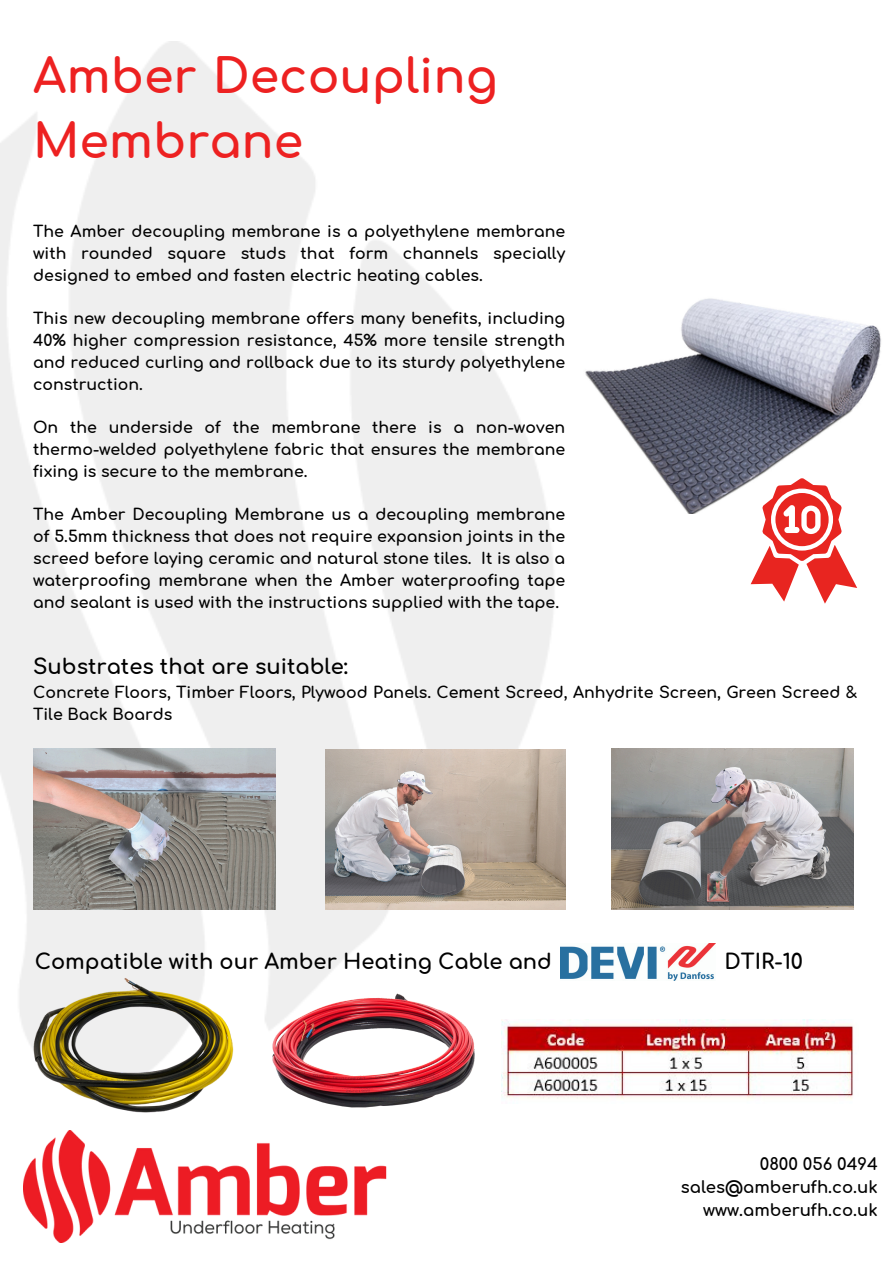
<style>
.page{position:relative;width:894px;height:1264px;background:#fff}
.page>*{position:absolute;margin:0;border:0;box-sizing:border-box;transform-origin:0 0}
.t1{font:700 47.25px/65.2px "Comfortaa";color:#ed2121}
.t2{font:700 21px "Comfortaa";color:#000}
.t3{font:700 16.5px "Comfortaa";color:#000}
.t4{font:700 15.75px/21.8px "Comfortaa";color:#000;text-align:justify}
</style>
<div class="page">
<img style="left:0;top:42px;width:566px;height:947px">
<img style="left:24px;top:1130px;width:363px;height:112px">
<img style="left:585px;top:298px;width:296px;height:215px">
<img style="left:33px;top:748px;width:242px;height:161px">
<img style="left:325px;top:749px;width:240px;height:160px">
<img style="left:611px;top:748px;width:242px;height:161px">
<img style="left:501px;top:1019px;width:353px;height:80px">
<img style="left:3px;top:934px;width:262px;height:179px">
<img style="left:560px;top:943px;width:155px;height:37px">
<img style="left:265px;top:989px;width:210px;height:119px">
<svg style="left:750px;top:478px;width:107px;height:125px"></svg>
<p class="t1" style="left:33px;top:45px;width:466px">Amber Decoupling<br>Membrane</p>
<p class="t4" style="left:33px;top:221px;width:533px">The Amber decoupling membrane is a polyethylene membrane with rounded square studs that form channels specially designed to embed and fasten electric heating cables.</p>
<p class="t4" style="left:33px;top:308px;width:533px">This new decoupling membrane offers many benefits, including 40% higher compression resistance, 45% more tensile strength and reduced curling and rollback due to its sturdy polyethylene construction.</p>
<p class="t4" style="left:33px;top:417px;width:533px">On the underside of the membrane there is a non-woven thermo-welded polyethylene fabric that ensures the membrane fixing is secure to the membrane.</p>
<p class="t4" style="left:33px;top:504px;width:533px">The Amber Decoupling Membrane us a decoupling membrane of 5.5mm thickness that does not require expansion joints in the screed before laying ceramic and natural stone tiles. It is also a waterproofing membrane when the Amber waterproofing tape and sealant is used with the instructions supplied with the tape.</p>
<p class="t2" style="left:33px;top:655px;width:316px">Substrates that are suitable:</p>
<p class="t4" style="left:33px;top:682px;width:825px">Concrete Floors, Timber Floors, Plywood Panels. Cement Screed, Anhydrite Screen, Green Screed &amp;<br>Tile Back Boards</p>
<p class="t2" style="left:35px;top:950px;width:518px">Compatible with our Amber Heating Cable and</p>
<p class="t2" style="left:724px;top:950px;width:80px">DTIR-10</p>
<p class="t3" style="left:759px;top:1155px;width:119px">0800 056 0494</p>
<h2 class="t3" style="left:680px;top:1178px;width:198px">sales@amberufh.co.uk</h2>
<p class="t3" style="left:703px;top:1201px;width:176px">www.amberufh.co.uk</p>
</div>
